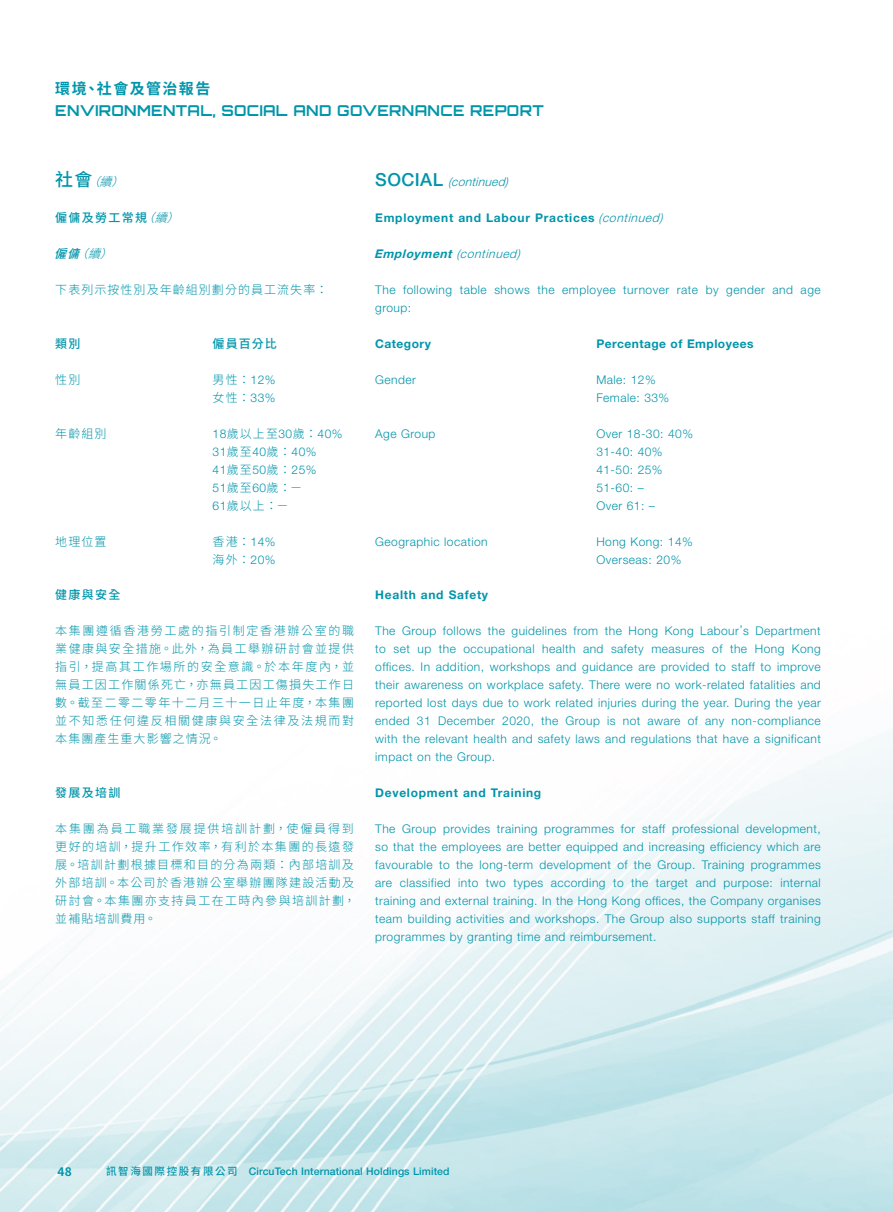
<style>
.page{position:relative;width:893px;height:1212px;background:#fff}
.page>*{position:absolute;margin:0;border:0;box-sizing:border-box;transform-origin:0 0}
.t1{font:700 15px "Orbitron";letter-spacing:.02em;color:#0095aa}
.t2{font:700 15px "Source Han Sans TC";letter-spacing:.095em;color:#0095aa}
.Body_Text{font:300 12px/18px "Helvetica Neue LT Std";letter-spacing:.04em;color:#0095aa;text-align:justify}
.C_Body_Text{font:300 12px/18px "Source Han Sans TC";letter-spacing:.115em;color:#0095aa;text-align:justify}
.Heading_2{font:700 12px "Helvetica Neue LT Std";letter-spacing:.06em;color:#0095aa}
.Body_Text-2{font:300 12px "Source Han Sans TC";letter-spacing:.09em;color:#0095aa}
.Body_Text-3{font:700 12px "Helvetica Neue LT Std";letter-spacing:.04em;color:#0095aa}
.Heading_3{font:italic 300 12px "Helvetica Neue LT Std";color:#0095aa}
.C_Body_Text-2{font:300 12px "Source Han Sans TC";letter-spacing:.09em;color:#0095aa}
.C_Heading_2{font:500 12px "Source Han Sans TC";letter-spacing:.11em;color:#0095aa}
.Heading_1{font:italic 300 12px "Helvetica Neue LT Std";color:#0095aa}
.Body_Text-4{font:500 12px "Source Han Sans TC";letter-spacing:.09em;color:#0095aa}
.C_Heading_1{font:italic 300 12px "Source Han Sans TC";color:#0095aa}
.C_Heading_3{font:italic 300 12px "Source Han Sans TC";color:#0095aa}
.t3{font:700 12px "Source Han Sans TC";color:#0095aa}
.t4{font:500 10.5px "Helvetica Neue LT Std";letter-spacing:.01em;color:#0095aa}
.s1{font-weight:500;font-style:normal;font-size:18px}
.s2{font-weight:300;font-style:italic}
.s3{font-weight:500}
.s4{font-family:"Helvetica Neue LT Std"}
.s5{font-family:"Source Han Sans TC"}
.s6{font-weight:700}
</style>
<div class="page">
<img style="left:0;top:729px;width:893px;height:483px">
<p class="t2" style="left:55px;top:80px;width:157px">環境、社會及管治報告</p>
<p class="t1" style="left:55px;top:101px;width:490px">ENVIRONMENTAL, SOCIAL AND GOVERNANCE REPORT</p>
<p class="C_Heading_1" style="left:55px;top:175px;width:79px"><span class="s1">社會</span>（續）</p>
<p class="C_Heading_2" style="left:55px;top:211px;width:134px">僱傭及勞工常規<span class="s2">（續）</span></p>
<p class="C_Heading_3" style="left:54px;top:247px;width:69px"><span class="s3">僱傭</span>（續）</p>
<p class="C_Body_Text-2" style="left:55px;top:283px;width:274px">下表列示按性別及年齡組別劃分的員工流失率：</p>
<p class="Body_Text-4" style="left:55px;top:337px;width:27px">類別</p>
<p class="Body_Text-4" style="left:213px;top:337px;width:66px">僱員百分比</p>
<p class="Body_Text-2" style="left:55px;top:373px;width:27px">性別</p>
<p class="Body_Text-2" style="left:213px;top:373px;width:64px">男性：<span class="s4">12%</span></p>
<p class="Body_Text-2" style="left:213px;top:391px;width:64px">女性：<span class="s4">33%</span></p>
<p class="Body_Text-2" style="left:55px;top:427px;width:53px">年齡組別</p>
<p class="Body_Text" style="left:213px;top:424px;width:131px">18<span class="s5">歲以上至</span>30<span class="s5">歲：</span>40%</p>
<p class="Body_Text" style="left:213px;top:442px;width:105px">31<span class="s5">歲至</span>40<span class="s5">歲：</span>40%</p>
<p class="Body_Text" style="left:213px;top:460px;width:105px">41<span class="s5">歲至</span>50<span class="s5">歲：</span>25%</p>
<p class="Body_Text-2" style="left:213px;top:481px;width:91px"><span class="s4">51</span>歲至<span class="s4">60</span>歲：－</p>
<p class="Body_Text-2" style="left:213px;top:499px;width:77px"><span class="s4">61</span>歲以上：－</p>
<p class="Body_Text-2" style="left:55px;top:535px;width:53px">地理位置</p>
<p class="Body_Text-2" style="left:213px;top:535px;width:64px">香港：<span class="s4">14%</span></p>
<p class="Body_Text-2" style="left:213px;top:553px;width:64px">海外：<span class="s4">20%</span></p>
<p class="C_Heading_2" style="left:55px;top:587px;width:67px">健康與安全</p>
<p class="C_Body_Text" style="left:55px;top:621px;width:300px">本集團遵循香港勞工處的指引制定香港辦公室的職業健康與安全措施。此外，為員工舉辦研討會並提供指引，提高其工作場所的安全意識。於本年度內，並無員工因工作關係死亡，亦無員工因工傷損失工作日數。截至二零二零年十二月三十一日止年度，本集團並不知悉任何違反相關健康與安全法律及法規而對本集團產生重大影響之情況。</p>
<p class="C_Heading_2" style="left:55px;top:785px;width:67px">發展及培訓</p>
<p class="C_Body_Text" style="left:55px;top:819px;width:302px;text-align:left">本集團為員工職業發展提供培訓計劃，使僱員得到更好的培訓，提升工作效率，有利於本集團的長遠發展。培訓計劃根據目標和目的分為兩類：內部培訓及外部培訓。本公司於香港辦公室舉辦團隊建設活動及研討會。本集團亦支持員工在工時內參與培訓計劃，並補貼培訓費用。</p>
<p class="Heading_1" style="left:375px;top:174px;width:135px"><span class="s1">S O C I A L</span> (continued)</p>
<p class="Heading_2" style="left:375px;top:210px;width:289px">Employment and Labour Practices <span class="s2">(continued)</span></p>
<p class="Heading_3" style="left:374px;top:246px;width:147px"><span class="s6">Employment</span> (continued)</p>
<p class="Body_Text" style="left:375px;top:280px;width:447px">The following table shows the employee turnover rate by gender and age group:</p>
<p class="Body_Text-3" style="left:375px;top:336px;width:57px">Category</p>
<p class="Body_Text-3" style="left:596px;top:336px;width:159px">Percentage of Employees</p>
<p class="Body_Text" style="left:375px;top:370px;width:42px">Gender</p>
<p class="Body_Text" style="left:596px;top:370px;width:61px">Male: 12%</p>
<p class="Body_Text" style="left:596px;top:388px;width:74px">Female: 33%</p>
<p class="Body_Text" style="left:375px;top:424px;width:62px">Age Group</p>
<p class="Body_Text" style="left:596px;top:424px;width:98px">Over 18-30: 40%</p>
<p class="Body_Text" style="left:596px;top:442px;width:68px">31-40: 40%</p>
<p class="Body_Text" style="left:596px;top:460px;width:68px">41-50: 25%</p>
<p class="Body_Text" style="left:596px;top:478px;width:49px">51-60: –</p>
<p class="Body_Text" style="left:596px;top:496px;width:60px">Over 61: –</p>
<p class="Body_Text" style="left:375px;top:532px;width:114px">Geographic location</p>
<p class="Body_Text" style="left:596px;top:532px;width:98px">Hong Kong: 14%</p>
<p class="Body_Text" style="left:596px;top:550px;width:86px">Overseas: 20%</p>
<p class="Heading_2" style="left:375px;top:587px;width:114px">Health and Safety</p>
<p class="Body_Text" style="left:375px;top:621px;width:447px">The Group follows the guidelines from the Hong Kong Labour’s Department to set up the occupational health and safety measures of the Hong Kong offices. In addition, workshops and guidance are provided to staff to improve their awareness on workplace safety. There were no work-related fatalities and reported lost days due to work related injuries during the year. During the year ended 31 December 2020, the Group is not aware of any non-compliance with the relevant health and safety laws and regulations that have a significant impact on the Group.</p>
<p class="Heading_2" style="left:375px;top:785px;width:167px">Development and Training</p>
<p class="Body_Text" style="left:375px;top:819px;width:447px">The Group provides training programmes for staff professional development, so that the employees are better equipped and increasing efficiency which are favourable to the long-term development of the Group. Training programmes are classified into two types according to the target and purpose: internal training and external training. In the Hong Kong offices, the Company organises team building activities and workshops. The Group also supports staff training programmes by granting time and reimbursement.</p>
<p class="t3" style="left:57px;top:1165px;width:16px">48</p>
<p class="t4" style="left:106px;top:1165px;width:345px"><span class="s5">訊智海國際控股有限公司　</span>CircuTech International Holdings Limited</p>
</div>
